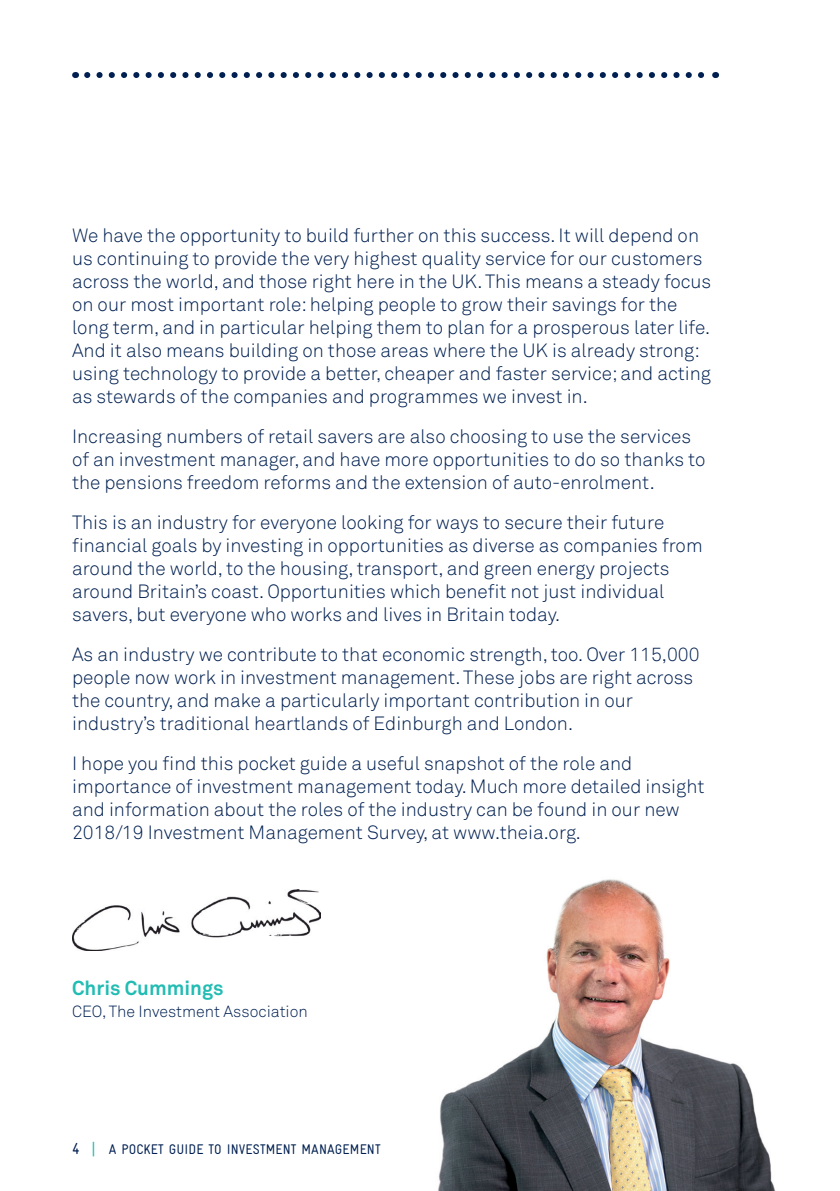
<style>
.page{position:relative;width:840px;height:1191px;background:#fff}
.page>*{position:absolute;margin:0;border:0;box-sizing:border-box;transform-origin:0 0}
.t1{font:700 20px "Akkurat Std";color:#22bcb3}
.t2{font:300 19px/23px "Akkurat Std";color:#002051}
.t3{font:300 16px "Akkurat Std";color:#002051}
.t4{font:14px "Gravur Condensed";letter-spacing:.01em;color:#002051}
.s1{font-size:16px}
.s2{font-size:16px;color:#22bcb3}
</style>
<div class="page">
<img style="left:438px;top:879px;width:338px;height:312px">
<svg style="left:87px;top:72px;width:618px;height:6px"></svg>
<img style="left:73px;top:889px;width:247px;height:61px">
<p class="t2" style="left:72px;top:224px;width:640px">We have the opportunity to build further on this success. It will depend on us continuing to provide the very highest quality service for our customers across the world, and those right here in the UK. This means a steady focus on our most important role: helping people to grow their savings for the long term, and in particular helping them to plan for a prosperous later life.<br>And it also means building on those areas where the UK is already strong: using technology to provide a better, cheaper and faster service; and acting as stewards of the companies and programmes we invest in.</p>
<p class="t2" style="left:72px;top:425px;width:634px">Increasing numbers of retail savers are also choosing to use the services of an investment manager, and have more opportunities to do so thanks to the pensions freedom reforms and the extension of auto-enrolment.</p>
<p class="t2" style="left:72px;top:511px;width:631px">This is an industry for everyone looking for ways to secure their future financial goals by investing in opportunities as diverse as companies from around the world, to the housing, transport, and green energy projects around Britain’s coast. Opportunities which benefit not just individual savers, but everyone who works and lives in Britain today.</p>
<p class="t2" style="left:72px;top:643px;width:628px">As an industry we contribute to that economic strength, too. Over 115,000 people now work in investment management. These jobs are right across the country, and make a particularly important contribution in our industry’s traditional heartlands of Edinburgh and London.</p>
<p class="t2" style="left:72px;top:752px;width:633px">I hope you find this pocket guide a useful snapshot of the role and importance of investment management today. Much more detailed insight and information about the roles of the industry can be found in our new 2018/19 Investment Management Survey, at www.theia.org.</p>
<p class="t1" style="left:72px;top:975px;width:153px">Chris Cummings</p>
<p class="t3" style="left:72px;top:1002px;width:237px">CEO, The Investment Association</p>
<p class="t4" style="left:72px;top:1141px;width:310px"><span class="s1">4</span> <span class="s2">|</span> A POCKET GUIDE TO INVESTMENT MANAGEMENT</p>
</div>
